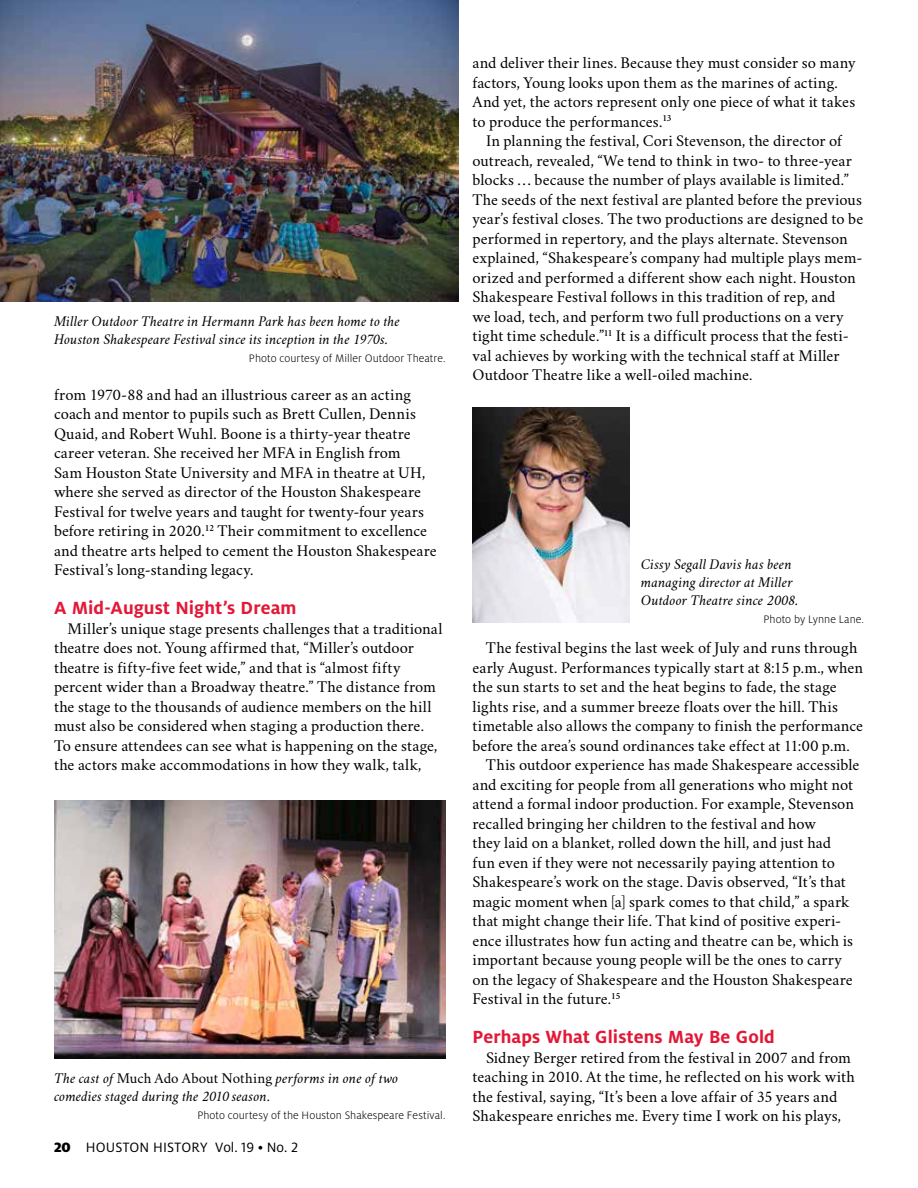
<style>
.page{position:relative;width:918px;height:1188px;background:#fff}
.page>*{position:absolute;margin:0;border:0;box-sizing:border-box;transform-origin:0 0}
.t1{font:700 19.5px "Milo OT";letter-spacing:.005em;color:#e31837}
.t2{font:16.5px/19.5px "Crimson";letter-spacing:.005em;color:#000}
.t3{font:italic 15px/18px "Crimson";letter-spacing:.005em;color:#000}
.t4{font:15px "Milo OT";letter-spacing:.01em;color:#000}
.t5{font:300 12px "Milo OT";letter-spacing:.005em;color:#000}
.s1{font-style:normal}
.s2{font-weight:900}
</style>
<div class="page">
<img style="left:473px;top:408px;width:156px;height:215px">
<img style="left:54px;top:800px;width:391px;height:258px">
<img style="left:0;top:0;width:459px;height:302px">
<p class="t3" style="left:54px;top:312px;width:347px">Miller Outdoor Theatre in Hermann Park has been home to the<br>Houston Shakespeare Festival since its inception in the 1970s.</p>
<p class="t5" style="left:249px;top:351px;width:198px">Photo courtesy of Miller Outdoor Theatre.</p>
<p class="t2" style="left:54px;top:382px;width:384px">from 1970-88 and had an illustrious career as an acting coach and mentor to pupils such as Brett Cullen, Dennis Quaid, and Robert Wuhl. Boone is a thirty-year theatre career veteran. She received her MFA in English from<br>Sam Houston State University and MFA in theatre at UH, where she served as director of the Houston Shakespeare Festival for twelve years and taught for twenty-four years before retiring in 2020.<sup>12</sup> Their commitment to excellence and theatre arts helped to cement the Houston Shakespeare Festival’s long-standing legacy.</p>
<p class="t1" style="left:54px;top:597px;width:244px">A Mid-August Night’s Dream</p>
<p class="t2" style="left:54px;top:616px;width:390px;text-indent:13px">Miller’s unique stage presents challenges that a traditional theatre does not. Young affirmed that, “Miller’s outdoor theatre is fifty-five feet wide,” and that is “almost fifty percent wider than a Broadway theatre.” The distance from the stage to the thousands of audience members on the hill must also be considered when staging a production there.<br>To ensure attendees can see what is happening on the stage, the actors make accommodations in how they walk, talk,</p>
<p class="t3" style="left:54px;top:1069px;width:346px">The cast of <span class="s1">Much Ado About Nothing</span> performs in one of two comedies staged during the 2010 season.</p>
<p class="t5" style="left:197px;top:1108px;width:250px">Photo courtesy of the Houston Shakespeare Festival.</p>
<p class="t4" style="left:54px;top:1139px;width:245px"><span class="s2">20</span> HOUSTON HISTORY Vol. 19 • No. 2</p>
<p class="t2" style="left:473px;top:51px;width:385px">and deliver their lines. Because they must consider so many factors, Young looks upon them as the marines of acting.<br>And yet, the actors represent only one piece of what it takes to produce the performances.<sup>13</sup></p>
<p class="t2" style="left:472px;top:129px;width:392px;text-indent:14px">In planning the festival, Cori Stevenson, the director of outreach, revealed, “We tend to think in two- to three-year blocks … because the number of plays available is limited.” The seeds of the next festival are planted before the previous year’s festival closes. The two productions are designed to be performed in repertory, and the plays alternate. Stevenson explained, “Shakespeare’s company had multiple plays mem&shy;orized and performed a different show each night. Houston Shakespeare Festival follows in this tradition of rep, and<br>we load, tech, and perform two full productions on a very tight time schedule.”<sup>11</sup> It is a difficult process that the festi&shy;val achieves by working with the technical staff at Miller Outdoor Theatre like a well-oiled machine.</p>
<p class="t3" style="left:641px;top:555px;width:159px">Cissy Segall Davis has been managing director at Miller<br>Outdoor Theatre since 2008.</p>
<p class="t5" style="left:764px;top:613px;width:102px">Photo by Lynne Lane.</p>
<p class="t2" style="left:486px;top:636px;width:373px">The festival begins the last week of July and runs through</p>
<p class="t2" style="left:472px;top:655px;width:392px">early August. Performances typically start at 8:15 p.m., when</p>
<p class="t2" style="left:472px;top:675px;width:366px">the sun starts to set and the heat begins to fade, the stage</p>
<p class="t2" style="left:472px;top:694px;width:367px">lights rise, and a summer breeze floats over the hill. This</p>
<p class="t2" style="left:472px;top:714px;width:392px">timetable also allows the company to finish the performance</p>
<p class="t2" style="left:472px;top:733px;width:379px">before the area’s sound ordinances take effect at 11:00 p.m.</p>
<p class="t2" style="left:486px;top:753px;width:375px">This outdoor experience has made Shakespeare accessible</p>
<p class="t2" style="left:472px;top:772px;width:382px">and exciting for people from all generations who might not</p>
<p class="t2" style="left:472px;top:792px;width:383px">attend a formal indoor production. For example, Stevenson</p>
<p class="t2" style="left:472px;top:811px;width:345px">recalled bringing her children to the festival and how</p>
<p class="t2" style="left:472px;top:831px;width:360px">they laid on a blanket, rolled down the hill, and just had</p>
<p class="t2" style="left:472px;top:850px;width:364px">fun even if they were not necessarily paying attention to</p>
<p class="t2" style="left:472px;top:870px;width:375px">Shakespeare’s work on the stage. Davis observed, “It’s that</p>
<p class="t2" style="left:472px;top:889px;width:379px">magic moment when [a] spark comes to that child,” a spark</p>
<p class="t2" style="left:472px;top:909px;width:370px">that might change their life. That kind of positive experi-</p>
<p class="t2" style="left:472px;top:929px;width:382px">ence illustrates how fun acting and theatre can be, which is</p>
<p class="t2" style="left:472px;top:948px;width:371px">important because young people will be the ones to carry</p>
<p class="t2" style="left:472px;top:968px;width:382px">on the legacy of Shakespeare and the Houston Shakespeare</p>
<p class="t2" style="left:472px;top:987px;width:149px">Festival in the future.<sup>15</sup></p>
<p class="t1" style="left:472px;top:1026px;width:304px">Perhaps What Glistens May Be Gold</p>
<p class="t2" style="left:473px;top:1045px;width:384px;text-indent:13px">Sidney Berger retired from the festival in 2007 and from teaching in 2010. At the time, he reflected on his work with the festival, saying, “It’s been a love affair of 35 years and Shakespeare enriches me. Every time I work on his plays,</p>
</div>
